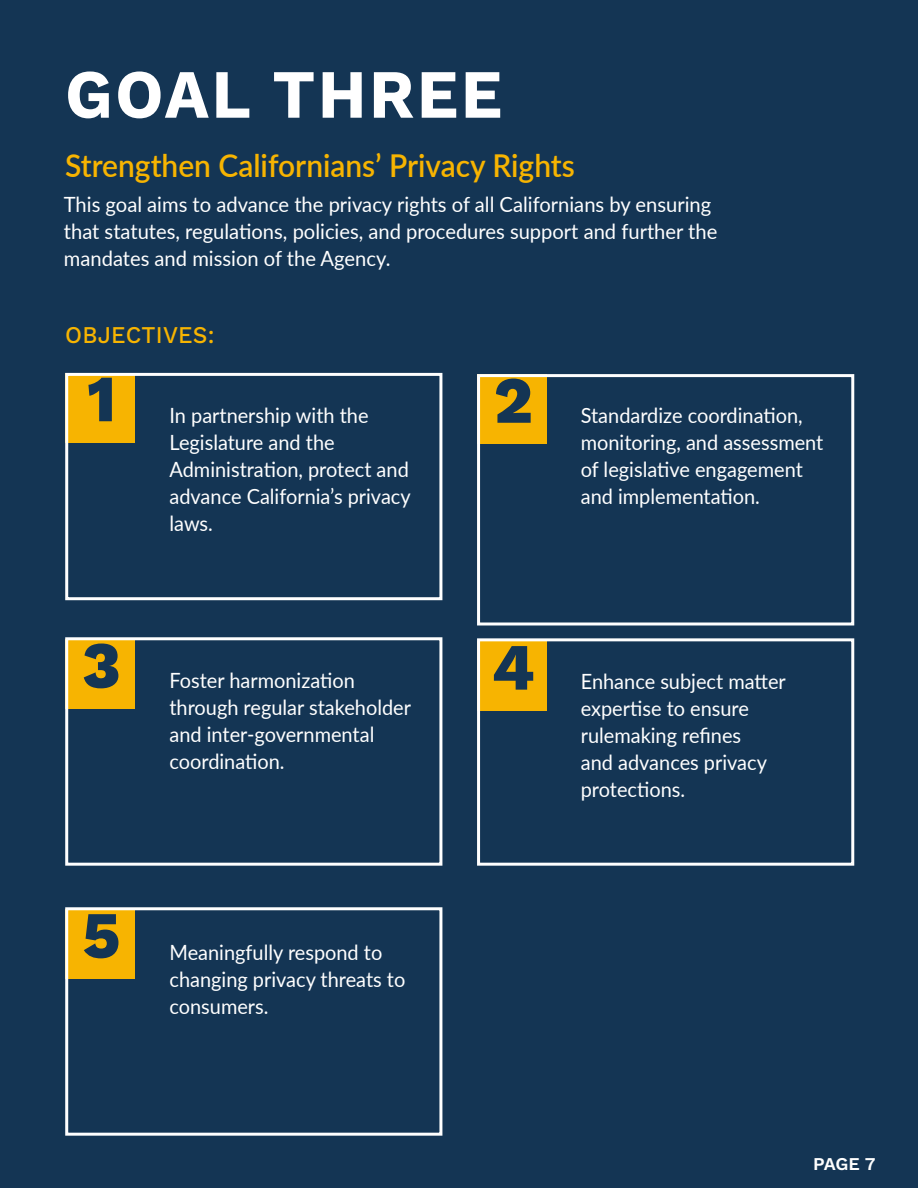
<style>
.page{position:relative;width:918px;height:1188px;background:#143554}
.page>*{position:absolute;margin:0;border:0;box-sizing:border-box;transform-origin:0 0}
.t1{font:700 69px "Work Sans";letter-spacing:.04em;color:#fff;scale:.95 1}
.t2{font:800 66px "Work Sans";color:#143554}
.t3{font:600 31.5px "Lato";color:#f7b401;scale:.95 1}
.t4{font:500 24px "Work Sans";letter-spacing:.01em;color:#f7b401;scale:.95 1}
.t5{font:21px/27px "Lato";color:#fff;scale:.95 1}
.t6{font:21px/27px "Lato";color:#fff;scale:.96 1}
.t7{font:600 18px "Work Sans";color:#fff}
</style>
<div class="page">
<div style="left:65px;top:639px;width:70px;height:70px;background:#f7b401"></div>
<div style="left:477px;top:374px;width:70px;height:70px;background:#f7b401"></div>
<div style="left:65px;top:373px;width:70px;height:69px;background:#f7b401"></div>
<div style="left:65px;top:373px;width:377px;height:227px;border:3px solid #fff"></div>
<div style="left:477px;top:641px;width:70px;height:70px;background:#f7b401"></div>
<div style="left:477px;top:374px;width:377px;height:252px;border:3px solid #fff"></div>
<div style="left:65px;top:637px;width:377px;height:229px;border:3px solid #fff"></div>
<div style="left:477px;top:638px;width:377px;height:228px;border:3px solid #fff"></div>
<div style="left:65px;top:909px;width:70px;height:70px;background:#f7b401"></div>
<div style="left:65px;top:907px;width:377px;height:229px;border:3px solid #fff"></div>
<h2 class="t1" style="left:65px;top:54px;width:462px">GOAL THREE</h2>
<h3 class="t3" style="left:65px;top:143px;width:538px">Strengthen Californians’ Privacy Rights</h3>
<p class="t6" style="left:64px;top:190px;width:682px">This goal aims to advance the privacy rights of all Californians by ensuring that statutes, regulations, policies, and procedures support and further the mandates and mission of the Agency.</p>
<h3 class="t4" style="left:65px;top:321px;width:159px">OBJECTIVES:</h3>
<p class="t2" style="left:87px;top:361px;width:31px">1</p>
<p class="t2" style="left:82px;top:627px;width:40px">3</p>
<p class="t2" style="left:83px;top:897px;width:39px">5</p>
<p class="t2" style="left:494px;top:362px;width:40px">2</p>
<p class="t5" style="left:170px;top:401px;width:255px">In partnership with the<br>Legislature and the<br>Administration, protect and advance California’s privacy laws.</p>
<p class="t5" style="left:581px;top:401px;width:257px">Standardize coordination, monitoring, and assessment of legislative engagement and implementation.</p>
<p class="t5" style="left:170px;top:666px;width:256px">Foster harmonization through regular stakeholder and inter-governmental coordination.</p>
<p class="t5" style="left:170px;top:938px;width:250px">Meaningfully respond to changing privacy threats to consumers.</p>
<p class="t2" style="left:492px;top:629px;width:44px">4</p>
<p class="t5" style="left:581px;top:666px;width:217px">Enhance subject matter expertise to ensure rulemaking refines<br>and advances privacy protections.</p>
<p class="t7" style="left:813px;top:1153px;width:64px">PAGE 7</p>
</div>
